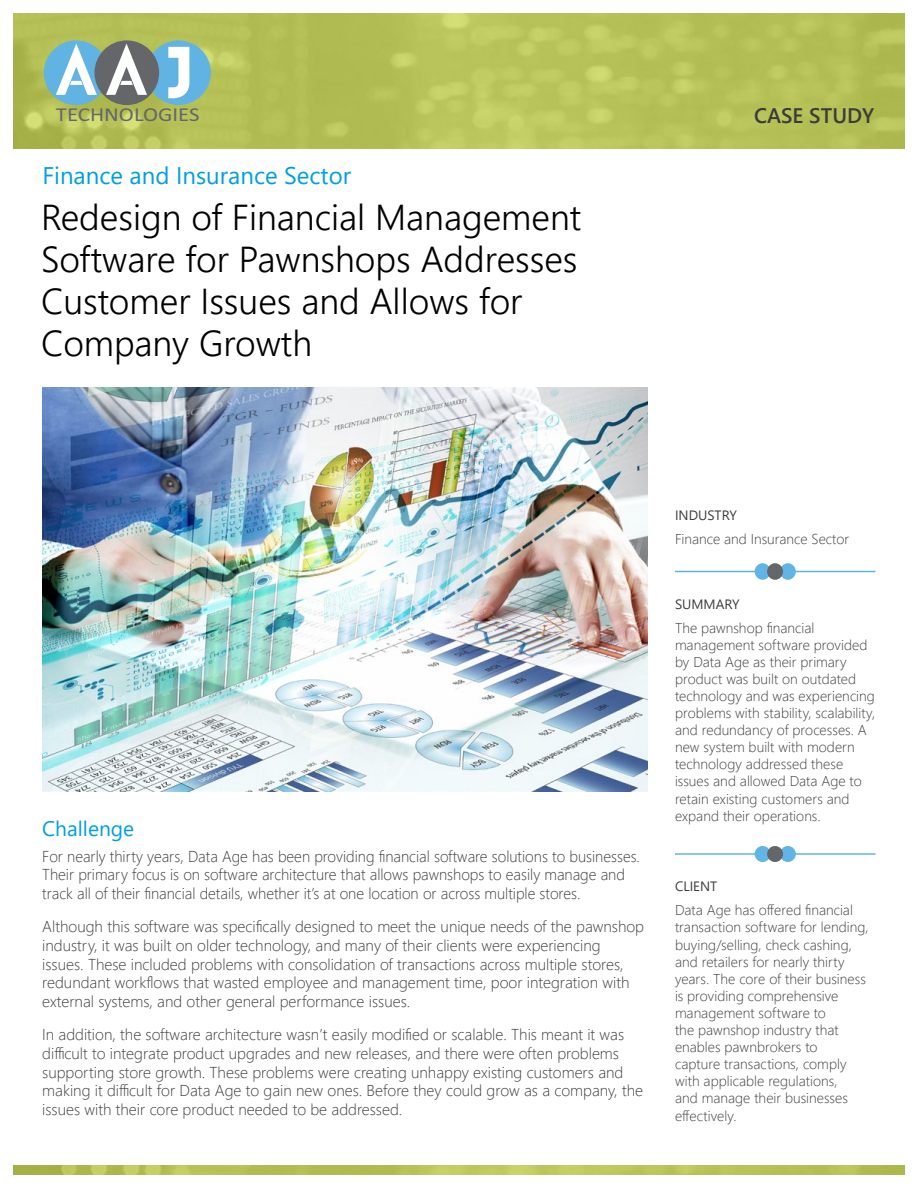
<style>
.page{position:relative;width:918px;height:1188px;background:#fff}
.page>*{position:absolute;margin:0;border:0;box-sizing:border-box;transform-origin:0 0}
.t1{font:300 36px/42px "Segoe UI";color:#000}
.t2{font:24px "Segoe UI";color:#009fe3}
.t3{font:600 21px "Segoe UI";color:#3c3c3b}
.t4{font:21px "Segoe UI";color:#009fe3}
.t5{font:19.8px "Calibri";color:#64666a;scale:1.15 1}
.t6{font:300 15.75px/18.9px "Segoe UI";color:#3c3c3b}
.t7{font:300 14.25px/17.1px "Segoe UI";letter-spacing:.005em;color:#3c3c3b}
.t8{font:13.5px "Segoe UI";color:#3c3c3b}
</style>
<div class="page">
<img style="left:14px;top:13px;width:890px;height:135px">
<img style="left:14px;top:1166px;width:890px;height:9px">
<div style="left:44px;top:40px;width:64px;height:65px;background:#61b3e4;border-radius:50%"></div>
<div style="left:146px;top:40px;width:65px;height:65px;background:#61b3e4;border-radius:50%"></div>
<svg style="left:168px;top:47px;width:21px;height:51px"></svg>
<svg style="left:56px;top:43px;width:41px;height:52px"></svg>
<div style="left:94px;top:40px;width:65px;height:65px;background:#64666a;border-radius:50%"></div>
<svg style="left:106px;top:43px;width:41px;height:52px"></svg>
<hr style="left:675px;top:571px;width:200px;height:1px;background:#61b4e4">
<div style="left:755px;top:563px;width:16px;height:17px;background:#61b4e4;border-radius:50%"></div>
<div style="left:780px;top:563px;width:16px;height:17px;background:#61b4e4;border-radius:50%"></div>
<div style="left:767px;top:563px;width:16px;height:17px;background:#64666a;border-radius:50%"></div>
<hr style="left:675px;top:853px;width:200px;height:2px;background:#61b4e4">
<div style="left:755px;top:846px;width:16px;height:16px;background:#61b4e4;border-radius:50%"></div>
<div style="left:780px;top:846px;width:16px;height:16px;background:#61b4e4;border-radius:50%"></div>
<div style="left:767px;top:846px;width:16px;height:16px;background:#64666a;border-radius:50%"></div>
<img style="left:43px;top:388px;width:605px;height:403px">
<p class="t5" style="left:56px;top:101px;width:126px">TECHNOLOGIES</p>
<h3 class="t3" style="left:754px;top:99px;width:122px">CASE STUDY</h3>
<h2 class="t2" style="left:43px;top:156px;width:310px">Finance and Insurance Sector</h2>
<h1 class="t1" style="left:41px;top:195px;width:542px">Redesign of Financial Management<br>Software for Pawnshops Addresses<br>Customer Issues and Allows for<br>Company Growth</h1>
<h3 class="t4" style="left:42px;top:812px;width:93px">Challenge</h3>
<p class="t6" style="left:42px;top:846px;width:599px">For nearly thirty years, Data Age has been providing financial software solutions to businesses.<br>Their primary focus is on software architecture that allows pawnshops to easily manage and track all of their financial details, whether it’s at one location or across multiple stores.</p>
<p class="t6" style="left:42px;top:916px;width:603px">Although this software was specifically designed to meet the unique needs of the pawnshop industry, it was built on older technology, and many of their clients were experiencing issues. These included problems with consolidation of transactions across multiple stores, redundant workflows that wasted employee and management time, poor integration with external systems, and other general performance issues.</p>
<p class="t6" style="left:42px;top:1024px;width:602px">In addition, the software architecture wasn’t easily modified or scalable. This meant it was difficult to integrate product upgrades and new releases, and there were often problems supporting store growth. These problems were creating unhappy existing customers and making it difficult for Data Age to gain new ones. Before they could grow as a company, the issues with their core product needed to be addressed.</p>
<p class="t8" style="left:675px;top:505px;width:63px">INDUSTRY</p>
<p class="t7" style="left:675px;top:530px;width:176px">Finance and Insurance Sector</p>
<p class="t8" style="left:675px;top:593px;width:66px">SUMMARY</p>
<p class="t7" style="left:675px;top:618px;width:202px">The pawnshop financial management software provided by Data Age as their primary product was built on outdated technology and was experiencing problems with stability, scalability, and redundancy of processes. A new system built with modern technology addressed these issues and allowed Data Age to retain existing customers and expand their operations.</p>
<p class="t8" style="left:675px;top:876px;width:44px">CLIENT</p>
<p class="t7" style="left:675px;top:901px;width:195px">Data Age has offered financial transaction software for lending, buying/selling, check cashing, and retailers for nearly thirty years. The core of their business is providing comprehensive management software to<br>the pawnshop industry that enables pawnbrokers to<br>capture transactions, comply with applicable regulations,<br>and manage their businesses effectively.</p>
</div>
